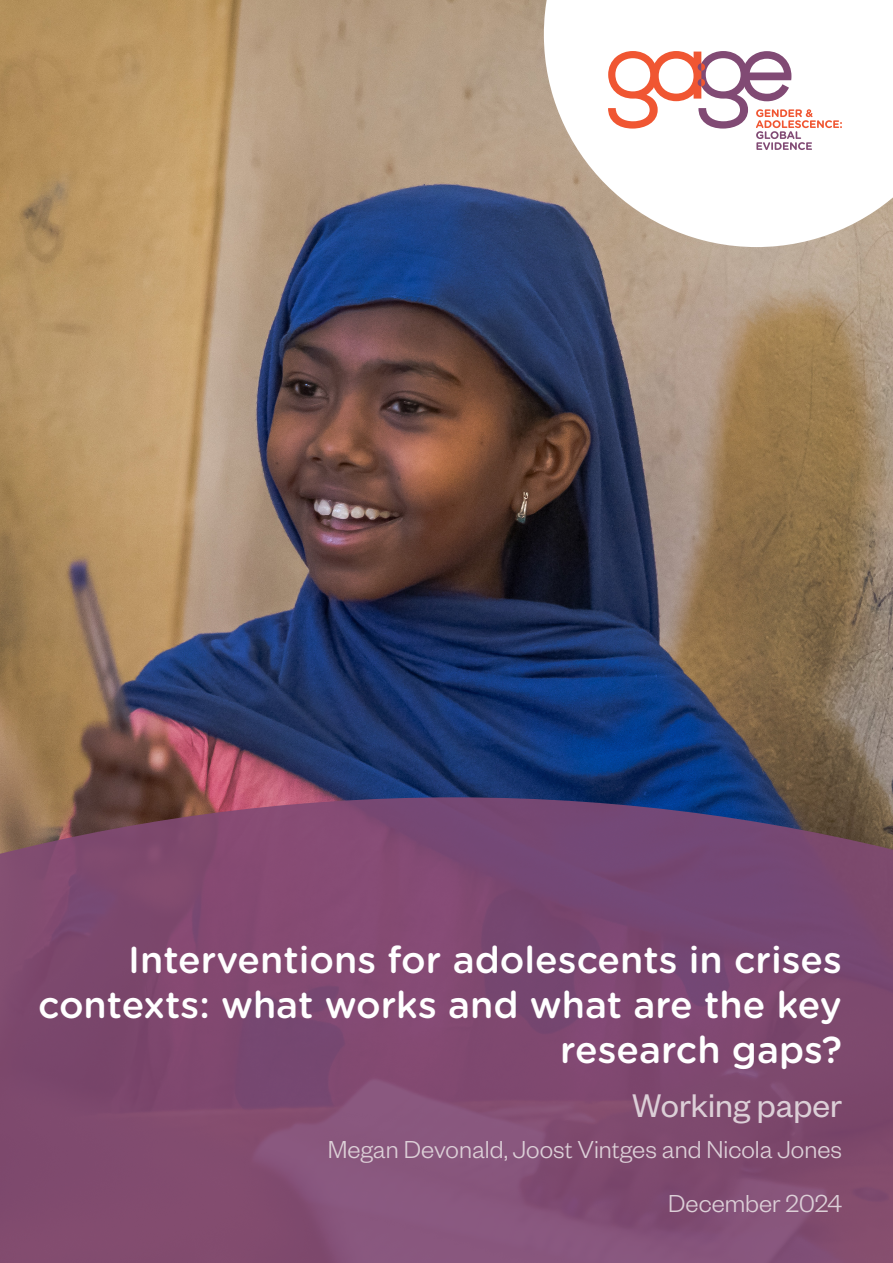
<style>
.page{position:relative;width:893px;height:1263px;background:#fff}
.page>*{position:absolute;margin:0;border:0;box-sizing:border-box;transform-origin:0 0}
.Cover_titles{font:500 37.5px/45px "Gotham Rnd";color:#fff;text-align:right}
.Cover_titles-2{font:36px "Founders Grotesk";color:#dccfd7}
.Cover_titles-3{font:300 27px "Founders Grotesk";color:#dccfd7}
</style>
<div class="page">
<img style="left:0;top:0;width:893px;height:797px">
<svg style="left:0;top:797px;width:893px;height:466px;background:#7d4a70"></svg>
<svg style="left:544px;top:0;width:349px;height:247px"></svg>
<svg style="left:608px;top:51px;width:234px;height:99px"></svg>
<p class="Cover_titles" style="left:38px;top:936px;width:805px">Interventions for adolescents in crises contexts: what works and what are the key research gaps?</p>
<p class="Cover_titles-2" style="left:632px;top:1084px;width:211px">Working paper</p>
<p class="Cover_titles-3" style="left:328px;top:1133px;width:516px">Megan Devonald, Joost Vintges and Nicola Jones</p>
<p class="Cover_titles-3" style="left:668px;top:1187px;width:175px">December 2024</p>
</div>
